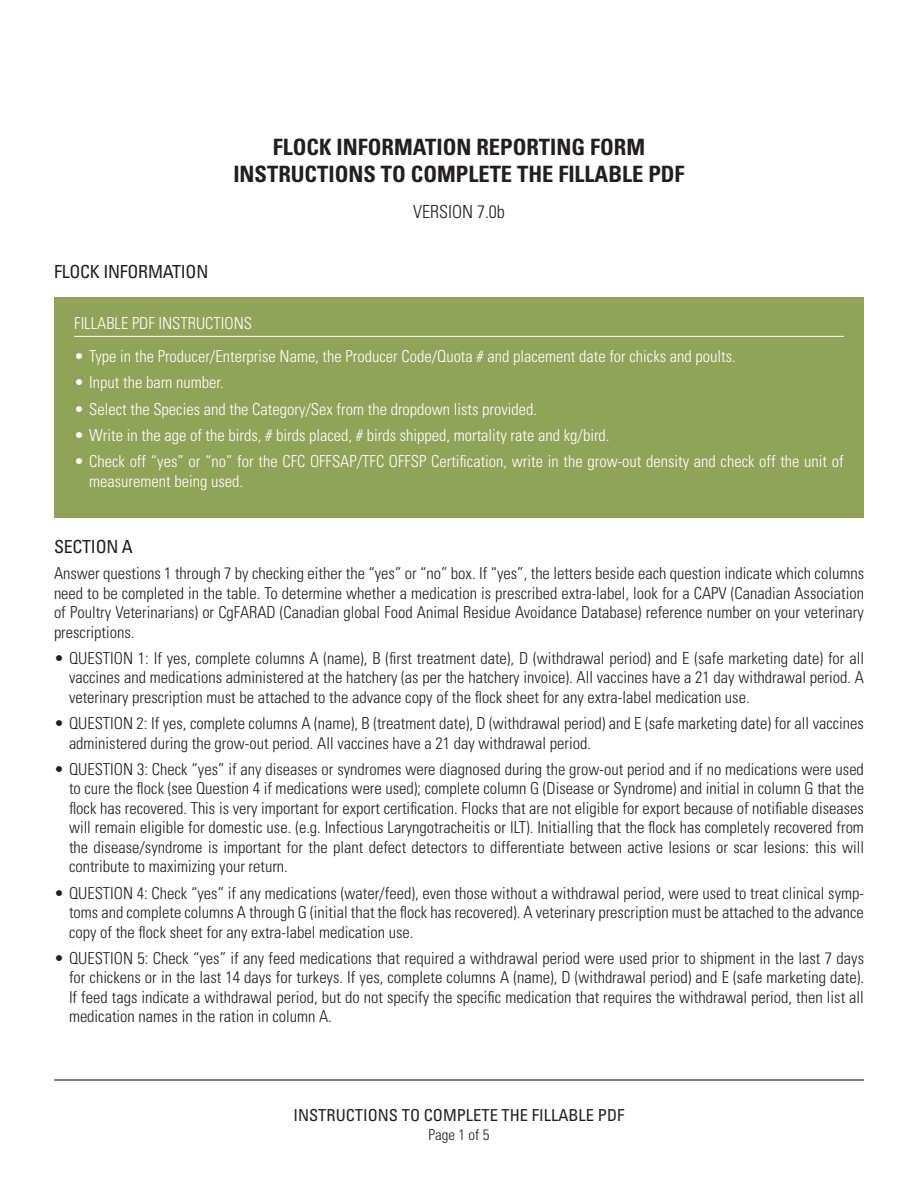
<style>
.page{position:relative;width:918px;height:1188px;background:#fff}
.page>*{position:absolute;margin:0;border:0;box-sizing:border-box;transform-origin:0 0}
.t1{font:700 condensed 22.5px/27px "Univers LT Std";color:#231f20;text-align:center}
.t2{font:condensed 18px "Univers LT Std";letter-spacing:-.015em;color:#231f20}
.t3{font:300 condensed 18px "Univers LT Std";color:#231f20}
.Body{font:300 condensed 16.5px/19.5px "Univers LT Std";color:#231f20;text-align:justify}
.t4{font:300 condensed 16.5px/19.5px "Univers LT Std";color:#fff}
.Body-2{font:condensed 16.5px "Univers LT Std";color:#231f20}
.Body-3{font:300 condensed 15px "Univers LT Std";color:#231f20}
</style>
<div class="page">
<hr style="left:54px;top:1079px;width:810px;height:2px;background:#231f20">
<div style="left:54px;top:297px;width:810px;height:220px;background:#91a359"></div>
<hr style="left:74px;top:336px;width:770px;height:1px;background:#fff">
<p class="t2" style="left:54px;top:260px;width:156px">FLOCK INFORMATION</p>
<p class="t1" style="left:233px;top:133px;width:453px">FLOCK INFORMATION REPORTING FORM<br>INSTRUCTIONS TO COMPLETE THE FILLABLE PDF</p>
<p class="t3" style="left:413px;top:200px;width:93px">VERSION 7.0b</p>
<p class="t4" style="left:74px;top:314px;width:179px">FILLABLE PDF INSTRUCTIONS</p>
<p class="t4" style="left:74px;top:347px;width:663px">• Type in the Producer/Enterprise Name, the Producer Code/Quota # and placement date for chicks and poults.</p>
<p class="t4" style="left:74px;top:373px;width:151px">• Input the barn number.</p>
<p class="t4" style="left:74px;top:399px;width:465px">• Select the Species and the Category/Sex from the dropdown lists provided.</p>
<p class="t4" style="left:74px;top:425px;width:537px">• Write in the age of the birds, # birds placed, # birds shipped, mortality rate and kg/bird.</p>
<p class="t4" style="left:89px;top:452px;width:756px;text-indent:-15px">• Check off “yes” or “no” for the CFC OFFSAP/TFC OFFSP Certification, write in the grow-out density and check off the unit of measurement being used.</p>
<p class="t2" style="left:54px;top:535px;width:80px">SECTION A</p>
<p class="Body" style="left:54px;top:563px;width:812px">Answer questions 1 through 7 by checking either the “yes” or “no” box. If “yes”, the letters beside each question indicate which columns need to be completed in the table. To determine whether a medication is prescribed extra-label, look for a CAPV (Canadian Association of Poultry Veterinarians) or CgFARAD (Canadian global Food Animal Residue Avoidance Database) reference number on your veterinary prescriptions.</p>
<p class="Body" style="left:69px;top:648px;width:797px;text-indent:-15px">• QUESTION 1: If yes, complete columns A (name), B (first treatment date), D (withdrawal period) and E (safe marketing date) for all vaccines and medications administered at the hatchery (as per the hatchery invoice). All vaccines have a 21 day withdrawal period. A veterinary prescription must be attached to the advance copy of the flock sheet for any extra-label medication use.</p>
<p class="Body" style="left:69px;top:713px;width:797px;text-indent:-15px">• QUESTION 2: If yes, complete columns A (name), B (treatment date), D (withdrawal period) and E (safe marketing date) for all vaccines administered during the grow-out period. All vaccines have a 21 day withdrawal period.</p>
<p class="Body" style="left:69px;top:759px;width:797px;text-indent:-15px">• QUESTION 3: Check “yes” if any diseases or syndromes were diagnosed during the grow-out period and if no medications were used to cure the flock (see Question 4 if medications were used); complete column G (Disease or Syndrome) and initial in column G that the flock has recovered. This is very important for export certification. Flocks that are not eligible for export because of notifiable diseases will remain eligible for domestic use. (e.g. Infectious Laryngotracheitis or ILT). Initialling that the flock has completely recovered from the disease/syndrome is important for the plant defect detectors to differentiate between active lesions or scar lesions: this will contribute to maximizing your return.</p>
<p class="Body" style="left:69px;top:883px;width:796px;text-indent:-15px">• QUESTION 4: Check “yes” if any medications (water/feed), even those without a withdrawal period, were used to treat clinical symp&shy;toms and complete columns A through G (initial that the flock has recovered). A veterinary prescription must be attached to the advance copy of the flock sheet for any extra-label medication use.</p>
<p class="Body" style="left:69px;top:948px;width:797px;text-indent:-15px">• QUESTION 5: Check “yes” if any feed medications that required a withdrawal period were used prior to shipment in the last 7 days for chickens or in the last 14 days for turkeys. If yes, complete columns A (name), D (withdrawal period) and E (safe marketing date).<br>If feed tags indicate a withdrawal period, but do not specify the specific medication that requires the withdrawal period, then list all medication names in the ration in column A.</p>
<p class="Body-2" style="left:294px;top:1104px;width:332px">INSTRUCTIONS TO COMPLETE THE FILLABLE PDF</p>
<p class="Body-3" style="left:429px;top:1126px;width:62px">Page 1 of 5</p>
</div>
